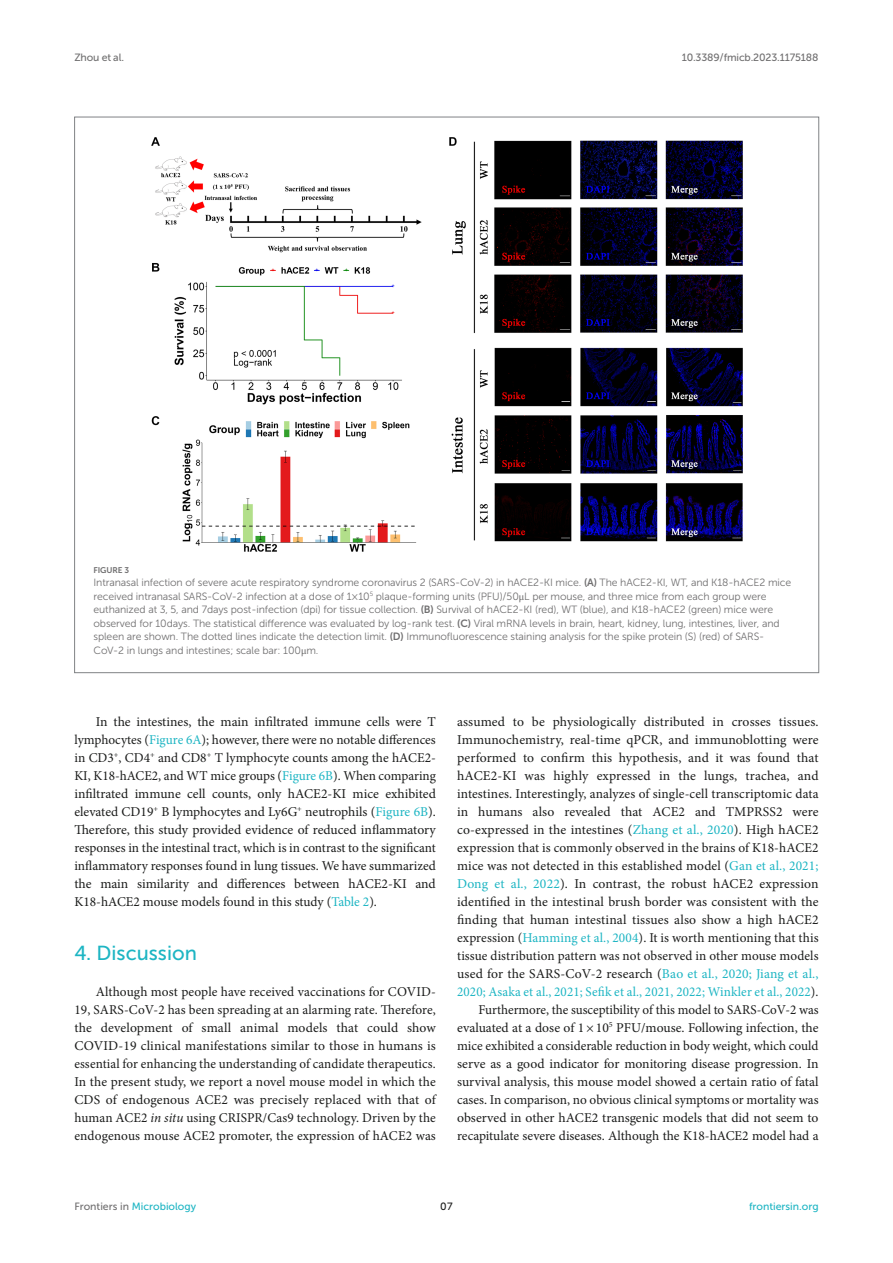
<style>
.page{position:relative;width:893px;height:1263px;background:#fff}
.page>*{position:absolute;margin:0;border:0;box-sizing:border-box;transform-origin:0 0}
.HEAD_1{font:20.25px "Museo Sans 500";color:#1db5c3}
.TEXT_FLUSH{font:13.5px/18px "Minion Pro";letter-spacing:.01em;color:#1b1c1b;text-align:justify}
.TEXT{font:13.5px/18px "Minion Pro";color:#1b1c1b;text-align:justify}
.FIG_LEG{font:10.5px/13.5px "Museo Sans 300";letter-spacing:-.01em;color:#706f70}
.t1{font:10.5px "Museo Sans 500";color:#1db5c3}
.t2{font:10.5px "Museo Sans 500";letter-spacing:-.015em;color:#706f70}
.t3{font:10.5px "Museo Sans 500";color:#1b1c1b}
.FIG_HD{font:8.25px "Museo Sans 700";letter-spacing:-.01em;color:#706f70}
.s1{font-family:"Museo Sans 700"}
.s2{font-family:"STIX General"}
.s3{color:#1db5c3}
.s4{font-style:italic}
.s5{color:#706f70}
</style>
<div class="page">
<img style="left:151px;top:137px;width:592px;height:415px">
<p class="t2" style="left:74px;top:51px;width:51px">Zhou et al.</p>
<p class="t2" style="left:682px;top:51px;width:138px">10.3389/fmicb.2023.1175188</p>
<p class="FIG_HD" style="left:94px;top:565px;width:37px">FIGURE 3</p>
<p class="FIG_LEG" style="left:94px;top:576px;width:699px">Intranasal infection of severe acute respiratory syndrome coronavirus 2 (SARS-CoV-2) in hACE2-KI mice. <span class="s1">(A)</span> The hACE2-KI, WT, and K18-hACE2 mice received intranasal SARS-CoV-2 infection at a dose of 1 × 10<sup>5</sup> plaque-forming units (PFU)/50 <span class="s2">μ</span>L per mouse, and three mice from each group were euthanized at 3, 5, and 7 days post-infection (dpi) for tissue collection. <span class="s1">(B)</span> Survival of hACE2-KI (red), WT (blue), and K18-hACE2 (green) mice were observed for 10 days. The statistical difference was evaluated by log-rank test. <span class="s1">(C)</span> Viral mRNA levels in brain, heart, kidney, lung, intestines, liver, and spleen are shown. The dotted lines indicate the detection limit. <span class="s1">(D)</span> Immunofluorescence staining analysis for the spike protein (S) (red) of SARS-CoV-2 in lungs and intestines; scale bar: 100 <span class="s2">μ</span>m.</p>
<p class="TEXT" style="left:74px;top:713px;width:363px;text-indent:21px">In the intestines, the main infiltrated immune cells were T lymphocytes (<span class="s3">Figure 6A</span>); however, there were no notable differences in CD3<sup>+</sup>, CD4<sup>+</sup> and CD8<sup>+</sup> T lymphocyte counts among the hACE2- KI, K18-hACE2, and WT mice groups (<span class="s3">Figure 6B</span>). When comparing infiltrated immune cell counts, only hACE2-KI mice exhibited elevated CD19<sup>+</sup> B lymphocytes and Ly6G<sup>+</sup> neutrophils (<span class="s3">Figure 6B</span>).<br>Therefore, this study provided evidence of reduced inflammatory responses in the intestinal tract, which is in contrast to the significant inflammatory responses found in lung tissues. We have summarized the main similarity and differences between hACE2-KI and K18-hACE2 mouse models found in this study (<span class="s3">Table 2</span>).</p>
<p class="HEAD_1" style="left:74px;top:942px;width:124px">4. Discussion</p>
<p class="TEXT_FLUSH" style="left:74px;top:983px;width:363px;text-indent:21px">Although most people have received vaccinations for COVID-19, SARS-CoV-2 has been spreading at an alarming rate. Therefore, the development of small animal models that could show COVID-19 clinical manifestations similar to those in humans is essential for enhancing the understanding of candidate therapeutics.<br>In the present study, we report a novel mouse model in which the CDS of endogenous ACE2 was precisely replaced with that of human ACE2 <span class="s4">in situ</span> using CRISPR/Cas9 technology. Driven by the endogenous mouse ACE2 promoter, the expression of hACE2 was</p>
<p class="TEXT_FLUSH" style="left:457px;top:713px;width:363px">assumed to be physiologically distributed in crosses tissues.<br>Immunochemistry, real-time qPCR, and immunoblotting were performed to confirm this hypothesis, and it was found that hACE2-KI was highly expressed in the lungs, trachea, and intestines. Interestingly, analyzes of single-cell transcriptomic data in humans also revealed that ACE2 and TMPRSS2 were co-expressed in the intestines (<span class="s3">Zhang et al., 2020</span>). High hACE2 expression that is commonly observed in the brains of K18-hACE2 mice was not detected in this established model (<span class="s3">Gan et al., 2021; Dong et al., 2022</span>). In contrast, the robust hACE2 expression identified in the intestinal brush border was consistent with the finding that human intestinal tissues also show a high hACE2 expression (<span class="s3">Hamming et al., 2004</span>). It is worth mentioning that this tissue distribution pattern was not observed in other mouse models used for the SARS-CoV-2 research (<span class="s3">Bao et al., 2020; Jiang et al., 2020; Asaka et al., 2021; Sefik et al., 2021, 2022; Winkler et al., 2022</span>).</p>
<p class="TEXT" style="left:457px;top:1001px;width:363px;text-indent:21px">Furthermore, the susceptibility of this model to SARS-CoV-2 was evaluated at a dose of 1×10<sup>5</sup> PFU/mouse. Following infection, the mice exhibited a considerable reduction in body weight, which could serve as a good indicator for monitoring disease progression. In survival analysis, this mouse model showed a certain ratio of fatal cases. In comparison, no obvious clinical symptoms or mortality was observed in other hACE2 transgenic models that did not seem to recapitulate severe diseases. Although the K18-hACE2 model had a</p>
<p class="t1" style="left:74px;top:1200px;width:123px"><span class="s5">Frontiers in</span> Microbiology</p>
<p class="t3" style="left:440px;top:1200px;width:14px">07</p>
<p class="t1" style="left:749px;top:1200px;width:71px">frontiersin.org</p>
</div>
